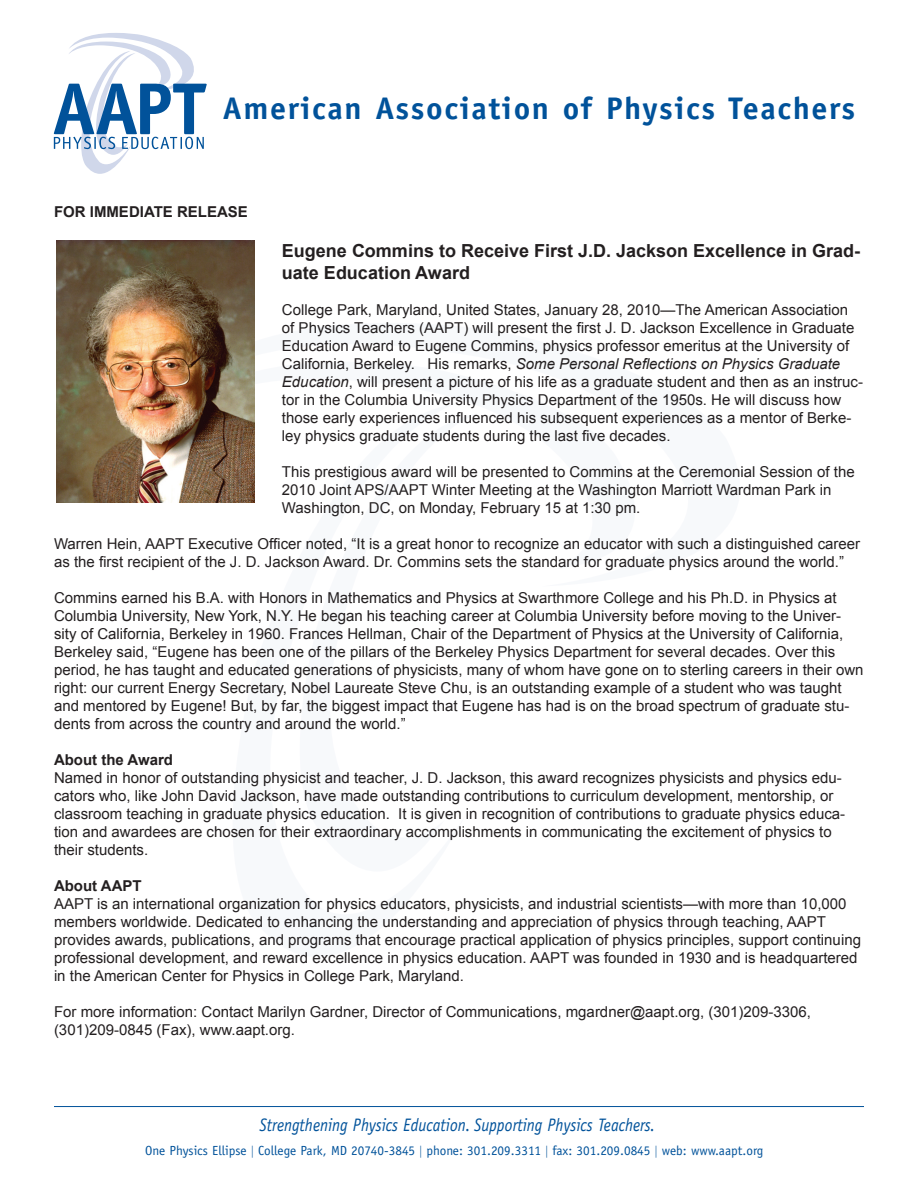
<style>
.page{position:relative;width:918px;height:1188px;background:#fff}
.page>*{position:absolute;margin:0;border:0;box-sizing:border-box;transform-origin:0 0}
.t1{font:700 31.35px "Officina Sans";letter-spacing:.05em;color:#01529a}
.t2{font:italic 18.15px "Officina Sans";color:#01529a;scale:.89 1}
.t3{font:700 18px/21.6px "Arial";color:#231f20}
.t4{font:15px/18px "Arial";color:#231f20}
.t5{font:700 15px "Arial";color:#231f20}
.t6{font:13.2px "Officina Sans";color:#01529a}
.s1{font-style:italic}
.s2{font-family:"Times New Roman"}
</style>
<div class="page">
<svg style="left:54px;top:33px;width:153px;height:141px"></svg>
<hr style="left:54px;top:1106px;width:810px;height:1px;background:#01529a">
<img style="left:56px;top:241px;width:199px;height:261px">
<p class="t1" style="left:223px;top:89px;width:634px">American Association of Physics Teachers</p>
<p class="t5" style="left:54px;top:202px;width:195px">FOR IMMEDIATE RELEASE</p>
<p class="t3" style="left:282px;top:241px;width:580px">Eugene Commins to Receive First J.D. Jackson Excellence in Grad&shy;uate Education Award</p>
<p class="t4" style="left:282px;top:301px;width:583px">College Park, Maryland, United States, January 28, 2010—The American Association of Physics Teachers (AAPT) will present the first J. D. Jackson Excellence in Graduate Education Award to Eugene Commins, physics professor emeritus at the University of California, Berkeley. His remarks, <span class="s1">Some Personal Reflections on Physics Graduate Education</span>, will present a picture of his life as a graduate student and then as an instruc&shy;tor in the Columbia University Physics Department of the 1950s. He will discuss how those early experiences influenced his subsequent experiences as a mentor of Berke&shy;ley physics graduate students during the last five decades.</p>
<p class="t4" style="left:282px;top:463px;width:574px">This prestigious award will be presented to Commins at the Ceremonial Session of the<br>2010 Joint APS/AAPT Winter Meeting at the Washington Marriott Wardman Park in<br>Washington, DC, on Monday, February 15 at 1:30 pm.</p>
<p class="t4" style="left:54px;top:535px;width:808px">Warren Hein, AAPT Executive Officer noted, “It is a great honor to recognize an educator with such a distinguished career as the first recipient of the J. D. Jackson Award. Dr. Commins sets the standard for graduate physics around the world.”</p>
<p class="t4" style="left:54px;top:589px;width:811px">Commins earned his B.A. with Honors in Mathematics and Physics at Swarthmore College and his Ph.D. in Physics at Columbia University, New York, N.Y. He began his teaching career at Columbia University before moving to the Univer&shy;sity of California, Berkeley in 1960. Frances Hellman, Chair of the Department of Physics at the University of California, Berkeley said, “Eugene has been one of the pillars of the Berkeley Physics Department for several decades. Over this period, he has taught and educated generations of physicists, many of whom have gone on to sterling careers in their own</p>
<p class="t4" style="left:54px;top:679px;width:797px">right: our current Energy Secretary, Nobel Laureate Steve Chu, is an outstanding example of a student who was taught and mentored by Eugene! But, by far, the biggest impact that Eugene has had is on the broad spectrum of graduate stu&shy;dents from across the country and around the world.”</p>
<p class="t5" style="left:54px;top:749px;width:121px">About the Award</p>
<p class="t4" style="left:54px;top:769px;width:793px">Named in honor of outstanding physicist and teacher, J. D. Jackson, this award recognizes physicists and physics edu&shy;cators who, like John David Jackson, have made outstanding contributions to curriculum development, mentorship, or classroom teaching in graduate physics education. It is given in recognition of contributions to graduate physics educa&shy;tion and awardees are chosen for their extraordinary accomplishments in communicating the excitement of physics to their students.</p>
<p class="t5" style="left:54px;top:875px;width:89px">About AAPT</p>
<p class="t4" style="left:54px;top:895px;width:809px">AAPT is an international organization for physics educators, physicists, and industrial scientists—with more than 10,000 members worldwide. Dedicated to enhancing the understanding and appreciation of physics through teaching, AAPT provides awards, publications, and programs that encourage practical application of physics principles, support continuing professional development, and reward excellence in physics education. AAPT was founded in 1930 and is headquartered in the American Center for Physics in College Park, Maryland.</p>
<p class="t4" style="left:54px;top:1003px;width:759px">For more information: Contact Marilyn Gardner, Director of Communications, mgardner@aapt.org, (301)209-3306,</p>
<p class="t4" style="left:54px;top:1021px;width:242px">(301)209-0845 (Fax), www.aapt.org.</p>
<p class="t2" style="left:260px;top:1114px;width:446px">Strengthening Physics Education. Supporting Physics Teachers.</p>
<p class="t6" style="left:145px;top:1143px;width:620px">One Physics Ellipse <span class="s2">|</span> College Park, MD 20740-3845 <span class="s2">|</span> phone: 301.209.3311 <span class="s2">|</span> fax: 301.209.0845 <span class="s2">|</span> web: www.aapt.org</p>
</div>
